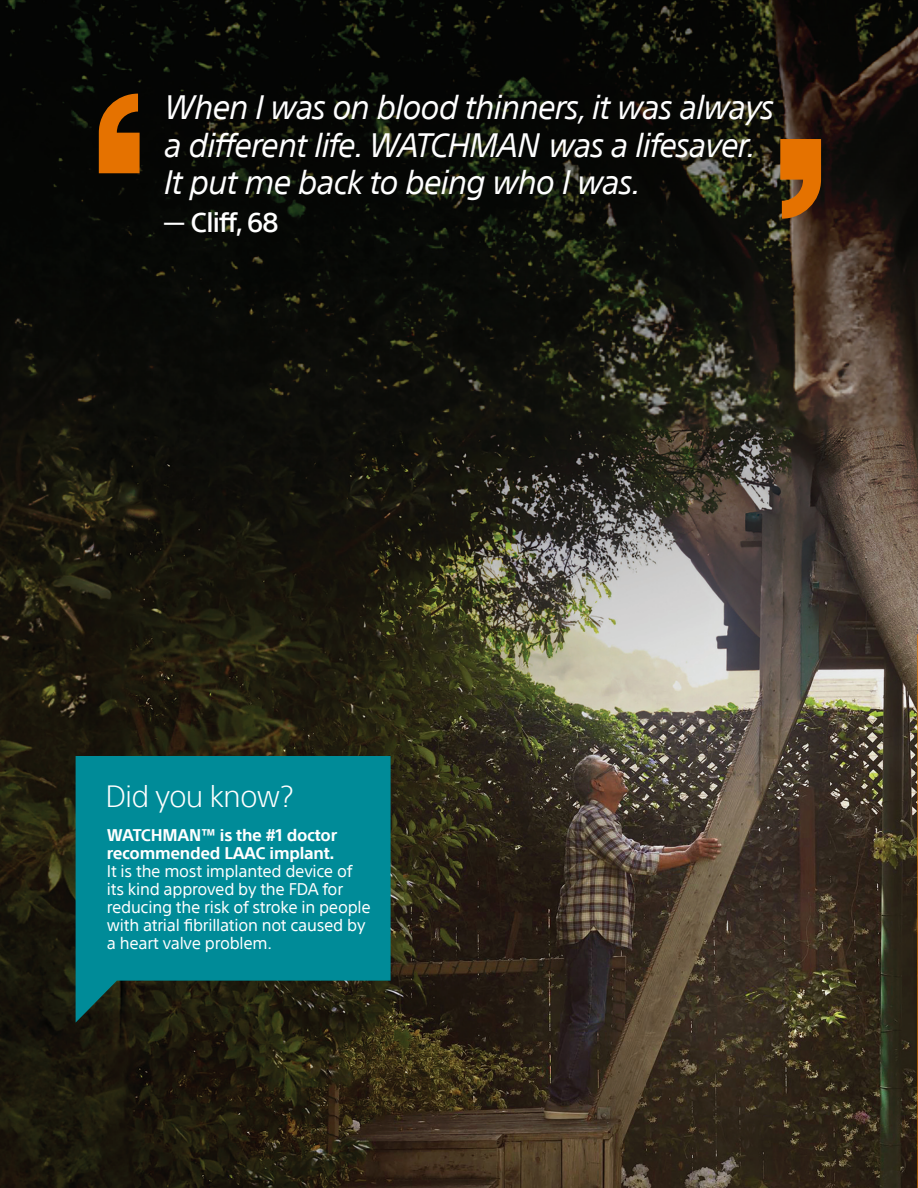
<style>
.page{position:relative;width:918px;height:1188px;background:#fff}
.page>*{position:absolute;margin:0;border:0;box-sizing:border-box;transform-origin:0 0}
.t1{font:italic 33px/37.5px "SST";letter-spacing:-.03em;color:#fff}
.t2{font:300 30px "SST";letter-spacing:-.03em;color:#fff}
.t3{font:500 27px "SST";letter-spacing:-.03em;color:#fff}
.t4{font:16.5px/18px "SST";letter-spacing:-.015em;color:#fff}
.t5{font:700 16.5px/18px "SST";letter-spacing:-.015em;color:#fff}
</style>
<div class="page">
<img style="left:0;top:0;width:918px;height:1188px">
<svg style="left:99px;top:94px;width:41px;height:79px;background:#b05800"></svg>
<svg style="left:780px;top:139px;width:41px;height:80px;background:#bc6107"></svg>
<svg style="left:76px;top:756px;width:315px;height:267px;background:#047b84"></svg>
<svg style="left:917px;top:634px;width:1px;height:554px"></svg>
<p class="t1" style="left:164px;top:88px;width:612px">When I was on blood thinners, it was always a different life. WATCHMAN was a lifesaver.</p>
<p class="t1" style="left:164px;top:163px;width:478px">It put me back to being who I was.</p>
<p class="t3" style="left:164px;top:206px;width:116px">— Cliff, 68</p>
<p class="t2" style="left:105px;top:778px;width:189px">Did you know?</p>
<p class="t5" style="left:107px;top:826px;width:232px">WATCHMAN™ is the #1 doctor recommended LAAC implant.</p>
<p class="t4" style="left:107px;top:862px;width:265px">It is the most implanted device of its kind approved by the FDA for reducing the risk of stroke in people with atrial fibrillation not caused by a heart valve problem.</p>
</div>
